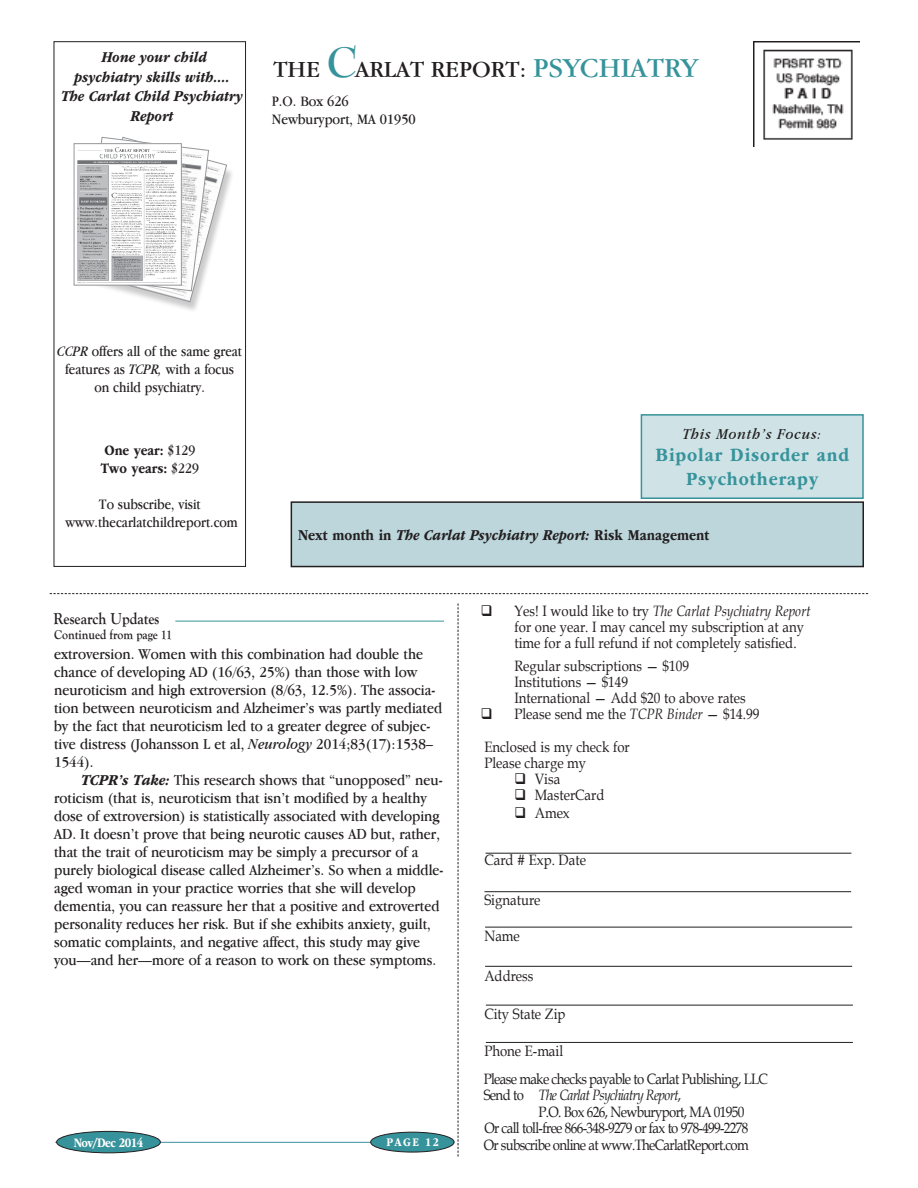
<style>
.page{position:relative;width:918px;height:1188px;background:#fff}
.page>*{position:absolute;margin:0;border:0;box-sizing:border-box;transform-origin:0 0}
.t1{font:24px "Garamond IT Cby BT";color:#231f20}
.t2{font:700 19.5px/24px "ITC Garamond Std";letter-spacing:.055em;color:#37939b;text-align:center;scale:.88 1}
.t3{font:700 16.5px "Goudy Old Style T";color:#231f20;scale:.88 1}
.t4{font:15.75px/18px "Garamond IT Cby BT";color:#231f20;scale:.88 1}
.t5{font:italic 700 15.75px/19.5px "ITC Garamond Std";color:#231f20;text-align:center;scale:.85 1}
.t6{font:italic 15.75px "Garamond IT Cby BT";letter-spacing:.055em;color:#231f20;scale:.9 1}
.t7{font:15px/16.2px "Book Antiqua";color:#231f20;scale:.88 1}
.t8{font:15px/27.8px "Book Antiqua";letter-spacing:-.05em;color:#231f20;scale:.88 1}
.t9{font:15px/18px "Garamond IT Cby BT";color:#231f20;text-align:center;scale:.85 1}
.t10{font:italic 15px "Book Antiqua";letter-spacing:-.05em;color:#231f20;scale:.88 1}
.t11{font:15px/18px "Garamond IT Cby BT";color:#231f20;scale:.88 1}
.t12{font:700 15px/18px "ITC Garamond Std";color:#231f20;scale:.85 1}
.t13{font:700 13.5px "Goudy Old Style T";color:#231f20;scale:.88 1}
.t14{font:700 13.5px "ITC Garamond Std";letter-spacing:-.05em;color:#fff;scale:.82 1}
.t15{font:700 12.15px "ITC Garamond Std";letter-spacing:.125em;color:#fff;scale:.85 1}
.s1{font-family:"Bernhard Modern Std";font-weight:700;font-size:46.5px;color:#37939b}
.s2{font-size:28.5px;color:#37939b}
.s3{font-style:italic}
.s4{font-family:"Garamond IT Cby BT";font-weight:400}
.s5{font-style:normal}
.s6{font-family:"ITC Garamond Std";font-weight:700;font-style:italic}
</style>
<div class="page">
<div style="left:54px;top:41px;width:192px;height:526px;border:1px solid #231f20"></div>
<hr style="left:486px;top:853px;width:365px;height:1px;background:#231f20">
<hr style="left:484px;top:891px;width:367px;height:1px;background:#231f20">
<hr style="left:485px;top:927px;width:367px;height:1px;background:#231f20">
<hr style="left:485px;top:966px;width:367px;height:1px;background:#231f20">
<hr style="left:486px;top:1005px;width:367px;height:1px;background:#231f20">
<hr style="left:486px;top:1042px;width:367px;height:1px;background:#231f20">
<div style="left:641px;top:415px;width:222px;height:83px;background:#cfe3e6"></div>
<div style="left:641px;top:414px;width:223px;height:85px;border:2px solid #37939b"></div>
<div style="left:291px;top:502px;width:572px;height:65px;background:#bcd6db"></div>
<div style="left:291px;top:501px;width:573px;height:66px;border:2px solid #231f20"></div>
<img style="left:754px;top:41px;width:105px;height:106px">
<svg style="left:458px;top:603px;width:1px;height:554px"></svg>
<svg style="left:50px;top:593px;width:818px;height:1px"></svg>
<div style="left:86px;top:141px;width:149px;height:173px;background:#231f20;opacity:.23"></div>
<svg style="left:84px;top:137px;width:143px;height:165px"></svg>
<img style="left:77px;top:145px;width:103px;height:138px">
<div style="left:74px;top:143px;width:108px;height:142px;border:1px solid #95979a"></div>
<hr style="left:55px;top:1142px;width:399px;height:1px;background:#37939b">
<div style="left:371px;top:1132px;width:83px;height:20px;background:#37939b;border-radius:50%"></div>
<div style="left:370px;top:1132px;width:84px;height:20px;border:1px solid #231f20;border-radius:50%"></div>
<div style="left:57px;top:1131px;width:103px;height:22px;background:#37939b;border-radius:50%"></div>
<div style="left:56px;top:1131px;width:105px;height:22px;border:1px solid #231f20;border-radius:50%"></div>
<hr style="left:175px;top:621px;width:269px;height:1px;background:#37939b">
<p class="t5" style="left:61px;top:47px;width:215px">Hone your child<br>psychiatry skills with....<br>The Carlat Child Psychiatry<br>Report</p>
<h1 class="t1" style="left:273px;top:55px;width:426px">THE <span class="s1">C</span>ARLAT REPORT: <span class="s2">PSYCHIATRY</span></h1>
<p class="t11" style="left:272px;top:92px;width:165px">P.O. Box 626<br>Newburyport, MA 01950</p>
<p class="t9" style="left:57px;top:341px;width:219px"><span class="s3">CCPR</span> offers all of the same great features as <span class="s3">TCPR,</span> with a focus on child psychiatry.</p>
<p class="t12" style="left:101px;top:441px;width:117px">One year: <span class="s4">$129<br></span>Two years: <span class="s4">$229</span></p>
<p class="t9" style="left:66px;top:495px;width:204px">To subscribe, visit www.thecarlatchildreport.com</p>
<p class="t6" style="left:683px;top:424px;width:156px">This Month’s Focus:</p>
<p class="t2" style="left:656px;top:443px;width:221px">Bipolar Disorder and<br>Psychotherapy</p>
<p class="t5" style="left:298px;top:525px;width:485px"><span class="s5">Next month in</span> The Carlat Psychiatry Report: <span class="s5">Risk Management</span></p>
<p class="t3" style="left:54px;top:610px;width:122px">Research Updates</p>
<p class="t4" style="left:54px;top:644px;width:443px">extroversion. Women with this combination had double the chance of developing AD (16/63, 25%) than those with low neuroticism and high extroversion (8/63, 12.5%). The associa&shy;tion between neuroticism and Alzheimer’s was partly mediated by the fact that neuroticism led to a greater degree of subjec&shy;tive distress (Johansson L et al, <span class="s3">Neurology</span> 2014;83(17):1538– 1544).</p>
<p class="t4" style="left:54px;top:770px;width:444px;text-indent:27px"><span class="s6">TCPR’s Take:</span> This research shows that “unopposed” neu&shy;roticism (that is, neuroticism that isn’t modified by a healthy dose of extroversion) is statistically associated with developing AD. It doesn’t prove that being neurotic causes AD but, rather, that the trait of neuroticism may be simply a precursor of a purely biological disease called Alzheimer’s. So when a middle&shy;aged woman in your practice worries that she will develop dementia, you can reassure her that a positive and extroverted personality reduces her risk. But if she exhibits anxiety, guilt, somatic complaints, and negative affect, this study may give you—and her—more of a reason to work on these symptoms.</p>
<p class="t13" style="left:54px;top:627px;width:135px">Continued from page 11</p>
<p class="t14" style="left:74px;top:1135px;width:86px">Nov/Dec 2014</p>
<p class="t15" style="left:387px;top:1135px;width:63px">PAGE 12</p>
<p class="t7" style="left:515px;top:603px;width:338px;text-indent:-34px">❑ Yes! I would like to try <span class="s3">The Carlat Psychiatry Report </span>for one year. I may cancel my subscription at any time for a full refund if not completely satisfied.</p>
<p class="t7" style="left:515px;top:657px;width:264px">Regular subscriptions — $109<br>Institutions — $149<br>International — Add $20 to above rates</p>
<p class="t7" style="left:481px;top:697px;width:318px;line-height:32.7px">❑ Please send me the <span class="s3">TCPR Binder</span> — $14.99<br>Enclosed is my check for</p>
<p class="t7" style="left:484px;top:754px;width:117px">Please charge my</p>
<p class="t7" style="left:515px;top:770px;width:54px">❑ Visa</p>
<p class="t7" style="left:515px;top:786px;width:104px">❑ MasterCard</p>
<p class="t7" style="left:515px;top:805px;width:64px">❑ Amex</p>
<p class="t7" style="left:484px;top:852px;width:117px">Card # Exp. Date</p>
<p class="t7" style="left:484px;top:891px;width:65px">Signature</p>
<p class="t7" style="left:484px;top:927px;width:42px">Name</p>
<p class="t7" style="left:484px;top:968px;width:57px">Address</p>
<p class="t7" style="left:484px;top:1005px;width:94px">City State Zip</p>
<p class="t8" style="left:484px;top:1037px;width:324px">Phone E-mail<br>Please make checks payable to Carlat Publishing, LLC</p>
<p class="t10" style="left:484px;top:1085px;width:226px"><span class="s5">Send to</span> The Carlat Psychiatry Report<span class="s5">,</span></p>
<p class="t8" style="left:539px;top:1098px;width:235px">P.O. Box 626, Newburyport, MA 01950</p>
<p class="t8" style="left:484px;top:1114px;width:301px">Or call toll-free 866-348-9279 or fax to 978-499-2278</p>
<p class="t8" style="left:484px;top:1131px;width:303px">Or subscribe online at www.TheCarlatReport.com</p>
</div>
